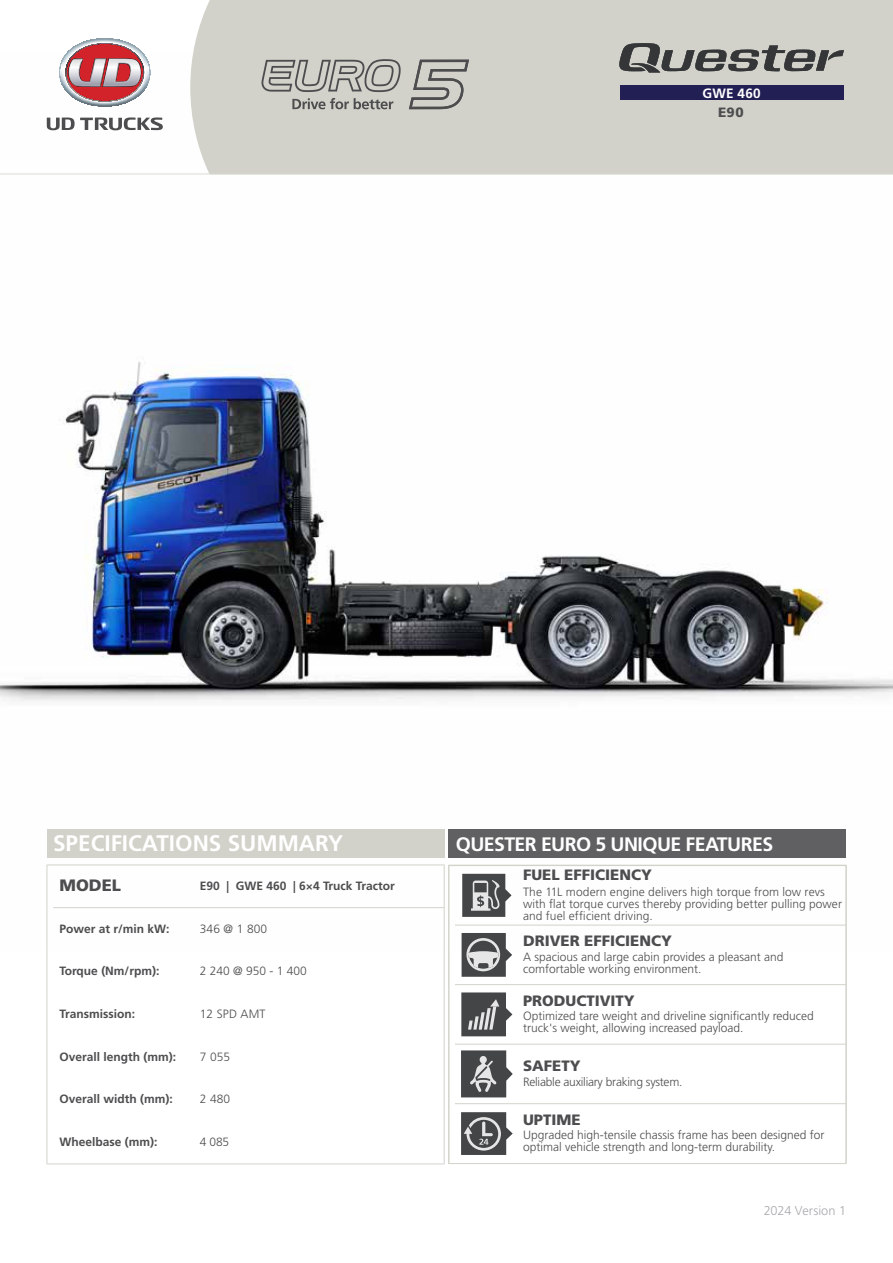
<style>
.page{position:relative;width:893px;height:1263px;background:#fff}
.page>*{position:absolute;margin:0;border:0;box-sizing:border-box;transform-origin:0 0}
.t1{font:700 22.5px "Frutiger LT Std";color:#fff}
.t2{font:700 19.5px "Frutiger LT Std";letter-spacing:-.03em;color:#fff}
.t3{font:900 16.5px "Frutiger LT Std";color:#4d4d4f}
.t4{font:900 15px "Frutiger LT Std";color:#4d4d4f}
.t5{font:700 13.5px "Frutiger LT Std";letter-spacing:.02em;color:#fff}
.t6{font:900 13.5px "Frutiger LT Std";color:#4d4d4f}
.t7{font:300 12.75px "Frutiger LT Std";color:#a7a9ac}
.t8{font:300 12px/12px "Frutiger LT Std";color:#4d4d4f}
.t9{font:700 12px "Frutiger LT Std";color:#4d4d4f}
.t10{font:300 12px "Frutiger LT Std";letter-spacing:-.02em;color:#4d4d4f}
</style>
<div class="page">
<img style="left:0;top:69px;width:893px;height:883px">
<div style="left:190px;top:0;width:703px;height:174px;background:#d2d2ca"></div>
<hr style="left:0;top:174px;width:893px;height:1px;background:#dbdbd4">
<svg style="left:47px;top:117px;width:116px;height:13px"></svg>
<svg style="left:59px;top:38px;width:91px;height:69px"></svg>
<div style="left:47px;top:829px;width:397px;height:29px;background:#d2d2ca"></div>
<div style="left:449px;top:829px;width:397px;height:29px;background:#606062"></div>
<hr style="left:47px;top:865px;width:1px;height:43px;background:#d2d2ca">
<hr style="left:53px;top:865px;width:132px;height:1px;background:#d2d2ca">
<hr style="left:185px;top:865px;width:259px;height:1px;background:#d2d2ca">
<hr style="left:47px;top:908px;width:1px;height:42px;background:#d2d2ca">
<hr style="left:47px;top:950px;width:1px;height:43px;background:#d2d2ca">
<hr style="left:47px;top:993px;width:1px;height:43px;background:#d2d2ca">
<hr style="left:47px;top:1036px;width:1px;height:42px;background:#d2d2ca">
<hr style="left:47px;top:1078px;width:1px;height:43px;background:#d2d2ca">
<hr style="left:47px;top:1121px;width:1px;height:43px;background:#d2d2ca">
<hr style="left:53px;top:907px;width:132px;height:1px;background:#d2d2ca">
<hr style="left:185px;top:907px;width:259px;height:1px;background:#d2d2ca">
<hr style="left:53px;top:1164px;width:132px;height:1px;background:#d2d2ca">
<hr style="left:185px;top:1164px;width:259px;height:1px;background:#d2d2ca">
<hr style="left:444px;top:865px;width:1px;height:42px;background:#d2d2ca">
<hr style="left:444px;top:908px;width:1px;height:42px;background:#d2d2ca">
<hr style="left:444px;top:950px;width:1px;height:43px;background:#d2d2ca">
<hr style="left:444px;top:993px;width:1px;height:43px;background:#d2d2ca">
<hr style="left:444px;top:1036px;width:1px;height:42px;background:#d2d2ca">
<hr style="left:444px;top:1078px;width:1px;height:43px;background:#d2d2ca">
<hr style="left:444px;top:1121px;width:1px;height:43px;background:#d2d2ca">
<hr style="left:449px;top:866px;width:1px;height:59px;background:#d2d2ca">
<hr style="left:455px;top:865px;width:64px;height:1px;background:#d2d2ca">
<hr style="left:519px;top:865px;width:327px;height:1px;background:#d2d2ca">
<hr style="left:449px;top:925px;width:1px;height:60px;background:#d2d2ca">
<hr style="left:449px;top:985px;width:1px;height:59px;background:#d2d2ca">
<hr style="left:449px;top:1044px;width:1px;height:60px;background:#d2d2ca">
<hr style="left:449px;top:1104px;width:1px;height:59px;background:#d2d2ca">
<hr style="left:846px;top:866px;width:1px;height:59px;background:#d2d2ca">
<hr style="left:846px;top:925px;width:1px;height:59px;background:#d2d2ca">
<hr style="left:846px;top:985px;width:1px;height:59px;background:#d2d2ca">
<hr style="left:846px;top:1044px;width:1px;height:59px;background:#d2d2ca">
<hr style="left:846px;top:1104px;width:1px;height:59px;background:#d2d2ca">
<hr style="left:455px;top:925px;width:64px;height:1px;background:#d2d2ca">
<hr style="left:519px;top:925px;width:327px;height:1px;background:#d2d2ca">
<hr style="left:455px;top:984px;width:64px;height:1px;background:#d2d2ca">
<hr style="left:519px;top:984px;width:327px;height:1px;background:#d2d2ca">
<hr style="left:455px;top:1044px;width:64px;height:1px;background:#d2d2ca">
<hr style="left:519px;top:1044px;width:327px;height:1px;background:#d2d2ca">
<hr style="left:455px;top:1103px;width:64px;height:1px;background:#d2d2ca">
<hr style="left:519px;top:1103px;width:327px;height:1px;background:#d2d2ca">
<svg style="left:462px;top:874px;width:49px;height:43px;background:#757677"></svg>
<svg style="left:462px;top:933px;width:50px;height:44px;background:#808283"></svg>
<svg style="left:461px;top:992px;width:51px;height:44px;background:#6e7071"></svg>
<svg style="left:461px;top:1050px;width:52px;height:47px;background:#717374"></svg>
<svg style="left:461px;top:1112px;width:52px;height:43px;background:#747576"></svg>
<div style="left:620px;top:85px;width:223px;height:15px;background:#221f54"></div>
<svg style="left:292px;top:98px;width:101px;height:11px"></svg>
<svg style="left:409px;top:60px;width:60px;height:49px;background:#acaca7"></svg>
<svg style="left:261px;top:59px;width:140px;height:33px;background:#acaca7"></svg>
<svg style="left:619px;top:43px;width:225px;height:29px;background:#8d8d89"></svg>
<p class="t5" style="left:703px;top:85px;width:60px">GWE 460</p>
<p class="t6" style="left:718px;top:104px;width:27px">E90</p>
<h1 class="t1" style="left:53px;top:830px;width:291px">SPECIFICATIONS SUMMARY</h1>
<h3 class="t3" style="left:60px;top:875px;width:63px">MODEL</h3>
<p class="t9" style="left:200px;top:878px;width:197px">E90 | GWE 460 | 6×4 Truck Tractor</p>
<p class="t9" style="left:60px;top:921px;width:111px">Power at r/min kW:</p>
<p class="t8" style="left:200px;top:922px;width:69px">346 @ 1 800</p>
<p class="t9" style="left:60px;top:964px;width:101px">Torque (Nm/rpm):</p>
<p class="t8" style="left:200px;top:965px;width:109px">2 240 @ 950 - 1 400</p>
<p class="t9" style="left:60px;top:1007px;width:77px">Transmission:</p>
<p class="t8" style="left:200px;top:1008px;width:67px">12 SPD AMT</p>
<p class="t9" style="left:60px;top:1049px;width:118px">Overall length (mm):</p>
<p class="t8" style="left:200px;top:1051px;width:32px">7 055</p>
<p class="t9" style="left:60px;top:1092px;width:115px">Overall width (mm):</p>
<p class="t8" style="left:200px;top:1093px;width:32px">2 480</p>
<p class="t9" style="left:60px;top:1135px;width:100px">Wheelbase (mm):</p>
<p class="t8" style="left:200px;top:1136px;width:31px">4 085</p>
<h2 class="t2" style="left:456px;top:833px;width:319px">QUESTER EURO 5 UNIQUE FEATURES</h2>
<p class="t4" style="left:523px;top:865px;width:130px">FUEL EFFICIENCY</p>
<p class="t8" style="left:523px;top:886px;width:320px">The 11L modern engine delivers high torque from low revs with flat torque curves thereby providing better pulling power and fuel efficient driving.</p>
<p class="t4" style="left:523px;top:932px;width:150px">DRIVER EFFICIENCY</p>
<p class="t8" style="left:523px;top:951px;width:262px">A spacious and large cabin provides a pleasant and comfortable working environment.</p>
<p class="t4" style="left:523px;top:991px;width:113px">PRODUCTIVITY</p>
<p class="t8" style="left:523px;top:1010px;width:292px">Optimized tare weight and driveline significantly reduced truck's weight, allowing increased payload.</p>
<p class="t4" style="left:523px;top:1057px;width:59px">SAFETY</p>
<p class="t10" style="left:523px;top:1075px;width:161px">Reliable auxiliary braking system.</p>
<p class="t4" style="left:523px;top:1110px;width:59px">UPTIME</p>
<p class="t8" style="left:523px;top:1129px;width:303px">Upgraded high-tensile chassis frame has been designed for optimal vehicle strength and long-term durability.</p>
<p class="t7" style="left:764px;top:1203px;width:84px">2024 Version 1</p>
</div>
